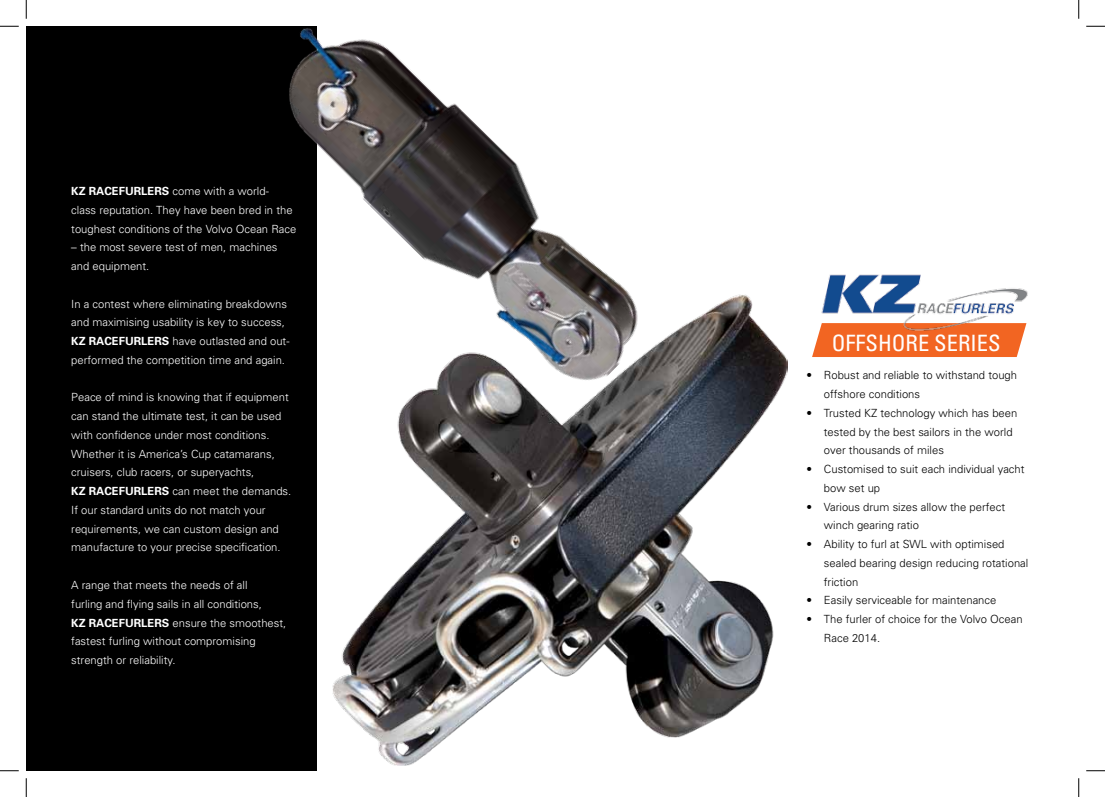
<style>
.page{position:relative;width:1105px;height:797px;background:#fff}
.page>*{position:absolute;margin:0;border:0;box-sizing:border-box;transform-origin:0 0}
.t1{font:condensed 22.5px "Univers";color:#fff}
.t2{font:300 11.25px/18.8px "Univers";color:#fff}
.t3{font:300 11.25px/18.8px "Univers";color:#000}
.s1{font-weight:700}
</style>
<div class="page">
<div style="left:26px;top:26px;width:291px;height:744px;background:#000"></div>
<div style="left:812px;top:332px;width:212px;height:25px;background:#f26522"></div>
<img style="left:819px;top:274px;width:209px;height:58px">
<img style="left:332px;top:294px;width:456px;height:471px">
<img style="left:289px;top:28px;width:380px;height:380px">
<svg style="left:0;top:25px;width:19px;height:2px"></svg>
<svg style="left:1086px;top:25px;width:19px;height:2px"></svg>
<svg style="left:0;top:770px;width:19px;height:1px"></svg>
<svg style="left:1086px;top:770px;width:19px;height:1px"></svg>
<svg style="left:25px;top:0;width:2px;height:19px"></svg>
<svg style="left:25px;top:778px;width:2px;height:19px"></svg>
<svg style="left:1078px;top:0;width:1px;height:19px"></svg>
<svg style="left:1078px;top:778px;width:1px;height:19px"></svg>
<p class="t2" style="left:71px;top:181px;width:227px"><span class="s1">KZ RACEFURLERS</span> come with a world&shy;class reputation. They have been bred in the toughest conditions of the Volvo Ocean Race</p>
<p class="t2" style="left:71px;top:238px;width:208px">– the most severe test of men, machines and equipment.</p>
<p class="t2" style="left:71px;top:294px;width:220px">In a contest where eliminating breakdowns and maximising usability is key to success, <span class="s1">KZ RACEFURLERS</span> have outlasted and out&shy;performed the competition time and again.</p>
<p class="t2" style="left:71px;top:388px;width:222px">Peace of mind is knowing that if equipment can stand the ultimate test, it can be used with confidence under most conditions.<br>Whether it is America’s Cup catamarans, cruisers, club racers, or superyachts,<br><span class="s1">KZ RACEFURLERS</span> can meet the demands.<br>If our standard units do not match your requirements, we can custom design and manufacture to your precise specification.</p>
<p class="t2" style="left:71px;top:575px;width:217px">A range that meets the needs of all<br>furling and flying sails in all conditions,<br><span class="s1">KZ RACEFURLERS</span> ensure the smoothest, fastest furling without compromising strength or reliability.</p>
<h1 class="t1" style="left:832px;top:328px;width:170px">OFFSHORE SERIES</h1>
<p class="t3" style="left:824px;top:365px;width:195px;text-indent:-18px">• Robust and reliable to withstand tough offshore conditions</p>
<p class="t3" style="left:824px;top:403px;width:195px;text-indent:-18px">• Trusted KZ technology which has been tested by the best sailors in the world over thousands of miles</p>
<p class="t3" style="left:824px;top:459px;width:202px;text-indent:-18px">• Customised to suit each individual yacht bow set up</p>
<p class="t3" style="left:824px;top:497px;width:183px;text-indent:-18px">• Various drum sizes allow the perfect winch gearing ratio</p>
<p class="t3" style="left:824px;top:534px;width:206px;text-indent:-18px">• Ability to furl at SWL with optimised sealed bearing design reducing rotational friction</p>
<p class="t3" style="left:806px;top:590px;width:192px">• Easily serviceable for maintenance</p>
<p class="t3" style="left:824px;top:609px;width:200px;text-indent:-18px">• The furler of choice for the Volvo Ocean<br>Race 2014.</p>
</div>
